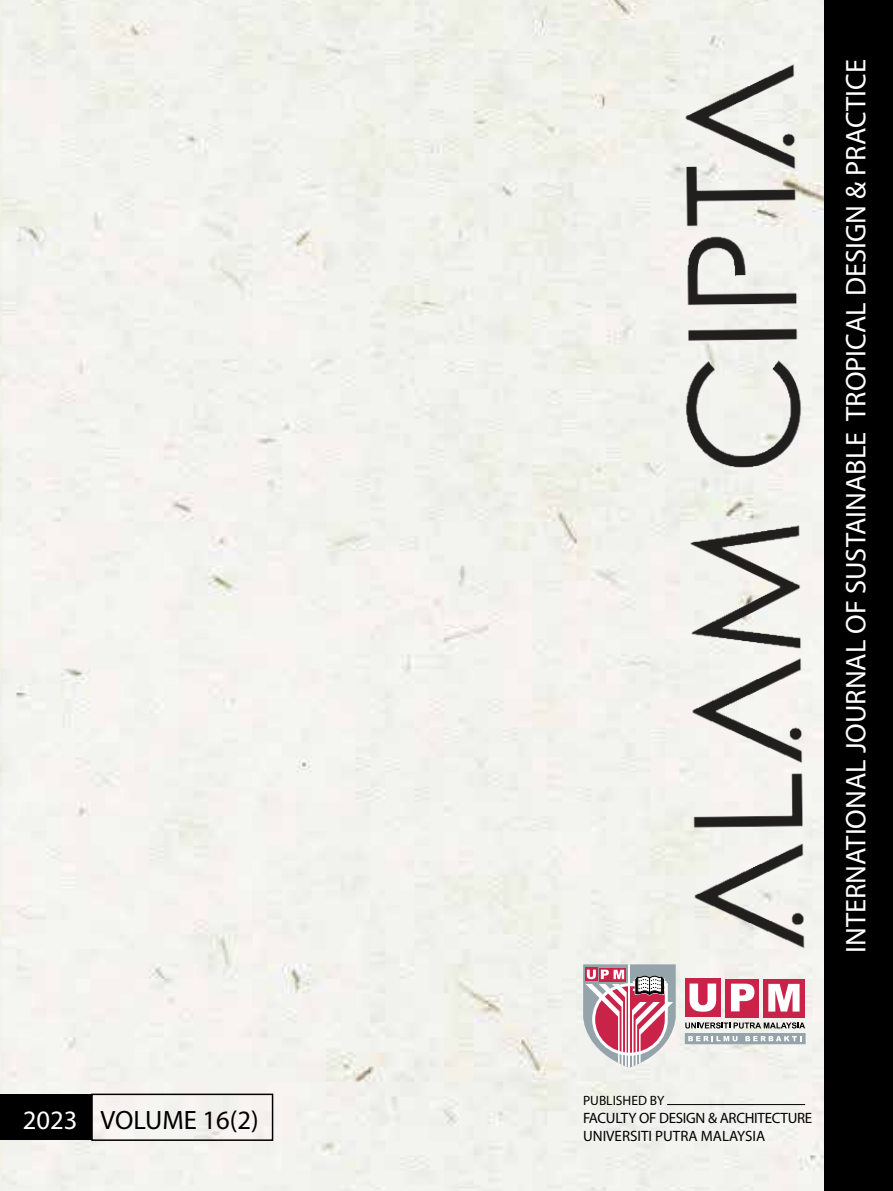
<style>
.page{position:relative;width:893px;height:1191px;background:#fff}
.page>*{position:absolute;margin:0;border:0;box-sizing:border-box;transform-origin:0 0}
.t1{font:28.5px "Myriad Pro";color:#fff}
.t2{font:26.7px "Myriad Pro";color:#000}
.t3{font:15px/18px "Myriad Pro";letter-spacing:-.015em;color:#000}
.t4{font:13.5px "Myriad Pro";color:#000}
.s1{color:#fff}
</style>
<div class="page">
<div style="left:0;top:0;width:825px;height:1191px;background:#f3f3ef"></div>
<div style="left:825px;top:0;width:68px;height:1191px;background:#000"></div>
<img style="left:626px;top:0;width:199px;height:1016px">
<div style="left:0;top:1094px;width:91px;height:46px;background:#000"></div>
<div style="left:91px;top:1093px;width:182px;height:47px;border:2px solid #000"></div>
<div style="left:685px;top:978px;width:36px;height:39px;background:#c9234a"></div>
<svg style="left:689px;top:983px;width:27px;height:28px"></svg>
<div style="left:726px;top:978px;width:33px;height:39px;background:#c9234a"></div>
<svg style="left:731px;top:983px;width:23px;height:28px"></svg>
<div style="left:763px;top:978px;width:42px;height:39px;background:#c9234a"></div>
<svg style="left:768px;top:984px;width:32px;height:27px"></svg>
<div style="left:685px;top:1033px;width:120px;height:10px;background:#95a3ab"></div>
<svg style="left:688px;top:1036px;width:49px;height:5px"></svg>
<svg style="left:745px;top:1036px;width:56px;height:5px"></svg>
<svg style="left:685px;top:1022px;width:120px;height:6px"></svg>
<svg style="left:583px;top:964px;width:93px;height:103px"></svg>
<hr style="left:667px;top:1104px;width:138px;height:1px;background:#000">
<p class="t2" style="left:23px;top:1103px;width:237px"><span class="s1">2023</span> VOLUME 16(2)</p>
<p class="t1" style="left:838px;top:952px;width:895px;rotate:-90deg">INTERNATIONAL JOURNAL OF SUSTAINABLE TROPICAL DESIGN &amp; PRACTICE</p>
<p class="t4" style="left:583px;top:1092px;width:83px">PUBLISHED BY</p>
<p class="t3" style="left:583px;top:1108px;width:231px">FACULTY OF DESIGN &amp; ARCHITECTURE<br>UNIVERSITI PUTRA MALAYSIA</p>
</div>
